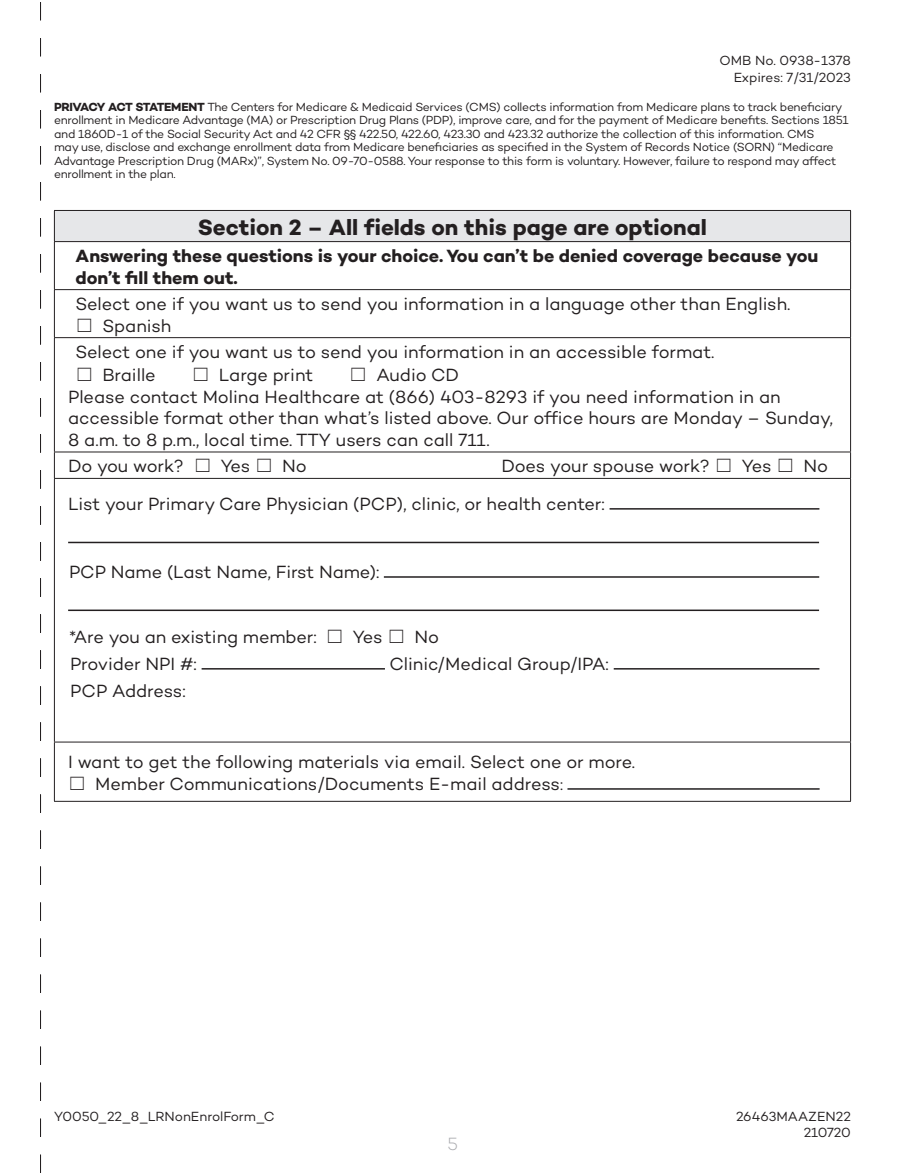
<style>
.page{position:relative;width:905px;height:1175px;background:#fff}
.page>*{position:absolute;margin:0;border:0;box-sizing:border-box;transform-origin:0 0}
.t1{font:700 22.5px "Campton";color:#231f20}
.t2{font:18px/21.6px "Campton";letter-spacing:-.005em;color:#231f20}
.t3{font:700 18px/21.6px "Campton";color:#231f20}
.t4{font:18px "MS P Gothic";color:#231f20}
.t5{font:300 18px "Campton";color:#a8a9ad}
.t6{font:13.5px/16.8px "Campton";color:#231f20;text-align:right}
.t7{font:12px/13.5px "Campton";letter-spacing:-.025em;color:#231f20}
.s1{font-weight:700}
.s2{font-family:"MS P Gothic"}
.s3{font-size:16.5px}
</style>
<div class="page">
<svg style="left:40px;top:2px;width:1px;height:1171px"></svg>
<div style="left:54px;top:210px;width:796px;height:32px;background:#e6e7e9"></div>
<hr style="left:54px;top:210px;width:797px;height:1px;background:#231f20">
<hr style="left:54px;top:211px;width:1px;height:30px;background:#231f20">
<hr style="left:850px;top:211px;width:1px;height:30px;background:#231f20">
<hr style="left:54px;top:241px;width:797px;height:1px;background:#231f20">
<hr style="left:54px;top:242px;width:1px;height:47px;background:#231f20">
<hr style="left:850px;top:242px;width:1px;height:47px;background:#231f20">
<hr style="left:54px;top:289px;width:797px;height:1px;background:#231f20">
<hr style="left:54px;top:290px;width:1px;height:47px;background:#231f20">
<hr style="left:850px;top:290px;width:1px;height:47px;background:#231f20">
<hr style="left:54px;top:337px;width:797px;height:1px;background:#231f20">
<hr style="left:54px;top:338px;width:1px;height:113px;background:#231f20">
<hr style="left:850px;top:338px;width:1px;height:113px;background:#231f20">
<hr style="left:54px;top:451px;width:797px;height:1px;background:#231f20">
<svg style="left:54px;top:452px;width:1px;height:26px"></svg>
<svg style="left:850px;top:452px;width:1px;height:26px"></svg>
<hr style="left:54px;top:478px;width:797px;height:1px;background:#231f20">
<hr style="left:54px;top:479px;width:1px;height:262px;background:#231f20">
<hr style="left:850px;top:479px;width:1px;height:262px;background:#231f20">
<hr style="left:54px;top:741px;width:797px;height:1px;background:#231f20">
<hr style="left:54px;top:742px;width:1px;height:59px;background:#231f20">
<hr style="left:850px;top:742px;width:1px;height:59px;background:#231f20">
<hr style="left:54px;top:801px;width:797px;height:1px;background:#231f20">
<hr style="left:609px;top:508px;width:210px;height:1px;background:#231f20">
<hr style="left:68px;top:542px;width:751px;height:1px;background:#231f20">
<hr style="left:384px;top:576px;width:435px;height:2px;background:#231f20">
<hr style="left:68px;top:609px;width:751px;height:2px;background:#231f20">
<hr style="left:201px;top:668px;width:184px;height:1px;background:#231f20">
<hr style="left:613px;top:668px;width:206px;height:1px;background:#231f20">
<hr style="left:567px;top:788px;width:252px;height:1px;background:#231f20">
<p class="t6" style="left:719px;top:52px;width:133px">OMB No. 0938-1378<br>Expires: 7/31/2023</p>
<p class="t7" style="left:54px;top:100px;width:796px"><span class="s1">PRIVACY ACT STATEMENT</span> The Centers for Medicare &amp; Medicaid Services (CMS) collects information from Medicare plans to track beneficiary enrollment in Medicare Advantage (MA) or Prescription Drug Plans (PDP), improve care, and for the payment of Medicare benefits. Sections 1851 and 1860D-1 of the Social Security Act and 42 CFR §§ 422.50, 422.60, 423.30 and 423.32 authorize the collection of this information. CMS<br>may use, disclose and exchange enrollment data from Medicare beneficiaries as specified in the System of Records Notice (SORN) “Medicare Advantage Prescription Drug (MARx)”, System No. 09-70-0588. Your response to this form is voluntary. However, failure to respond may affect enrollment in the plan.</p>
<h2 class="t1" style="left:198px;top:213px;width:510px">Section 2 – All fields on this page are optional</h2>
<p class="t3" style="left:76px;top:245px;width:744px">Answering these questions is your choice. You can’t be denied coverage because you don’t fill them out.</p>
<p class="t2" style="left:75px;top:293px;width:716px">Select one if you want us to send you information in a language other than English.</p>
<p class="t2" style="left:75px;top:314px;width:98px"><span class="s2">☐</span> Spanish</p>
<p class="t2" style="left:75px;top:341px;width:640px">Select one if you want us to send you information in an accessible format.</p>
<p class="t4" style="left:75px;top:366px;width:19px">☐</p>
<p class="t4" style="left:192px;top:366px;width:19px">☐</p>
<p class="t4" style="left:349px;top:366px;width:19px">☐</p>
<p class="t2" style="left:102px;top:364px;width:55px">Braille</p>
<p class="t2" style="left:219px;top:364px;width:96px">Large print</p>
<p class="t2" style="left:376px;top:364px;width:84px">Audio CD</p>
<p class="t2" style="left:68px;top:385px;width:766px">Please contact Molina Healthcare at (866) 403-8293 if you need information in an accessible format other than what’s listed above. Our office hours are Monday – Sunday,<br>8 a.m. to 8 p.m., local time. TTY users can call 711.</p>
<p class="t2" style="left:68px;top:455px;width:117px">Do you work?</p>
<p class="t2" style="left:221px;top:455px;width:54px">Yes <span class="s2">☐</span></p>
<p class="t2" style="left:282px;top:455px;width:26px">No</p>
<p class="t2" style="left:803px;top:455px;width:26px">No</p>
<p class="t2" style="left:68px;top:492px;width:538px">List your Primary Care Physician (PCP), clinic, or health center:</p>
<p class="t4" style="left:194px;top:457px;width:19px">☐</p>
<p class="t2" style="left:501px;top:455px;width:233px">Does your spouse work? <span class="s2">☐</span></p>
<p class="t2" style="left:742px;top:455px;width:54px">Yes <span class="s2">☐</span></p>
<p class="t2" style="left:69px;top:560px;width:312px">PCP Name (Last Name, First Name):</p>
<p class="t4" style="left:326px;top:627px;width:19px">☐</p>
<p class="t2" style="left:353px;top:625px;width:54px">Yes <span class="s2">☐</span></p>
<p class="t2" style="left:69px;top:625px;width:249px">*Are you an existing member:</p>
<p class="t2" style="left:414px;top:625px;width:26px">No</p>
<p class="t2" style="left:70px;top:652px;width:128px">Provider NPI #:</p>
<p class="t2" style="left:389px;top:652px;width:221px">Clinic/Medical Group/IPA:</p>
<p class="t2" style="left:70px;top:679px;width:117px">PCP Address:</p>
<p class="t2" style="left:68px;top:750px;width:568px">I want to get the following materials via email. Select one or more.</p>
<p class="t2" style="left:68px;top:772px;width:496px"><span class="s2">☐</span> Member Communications/Documents E-mail address<span class="s3">:</span></p>
<p class="t6" style="left:54px;top:1107px;width:222px">Y0050_22_8_LRNonEnrolForm_C</p>
<p class="t6" style="left:736px;top:1107px;width:116px">26463MAAZEN22</p>
<p class="t5" style="left:447px;top:1133px;width:12px">5</p>
<p class="t6" style="left:803px;top:1123px;width:49px">210720</p>
</div>
